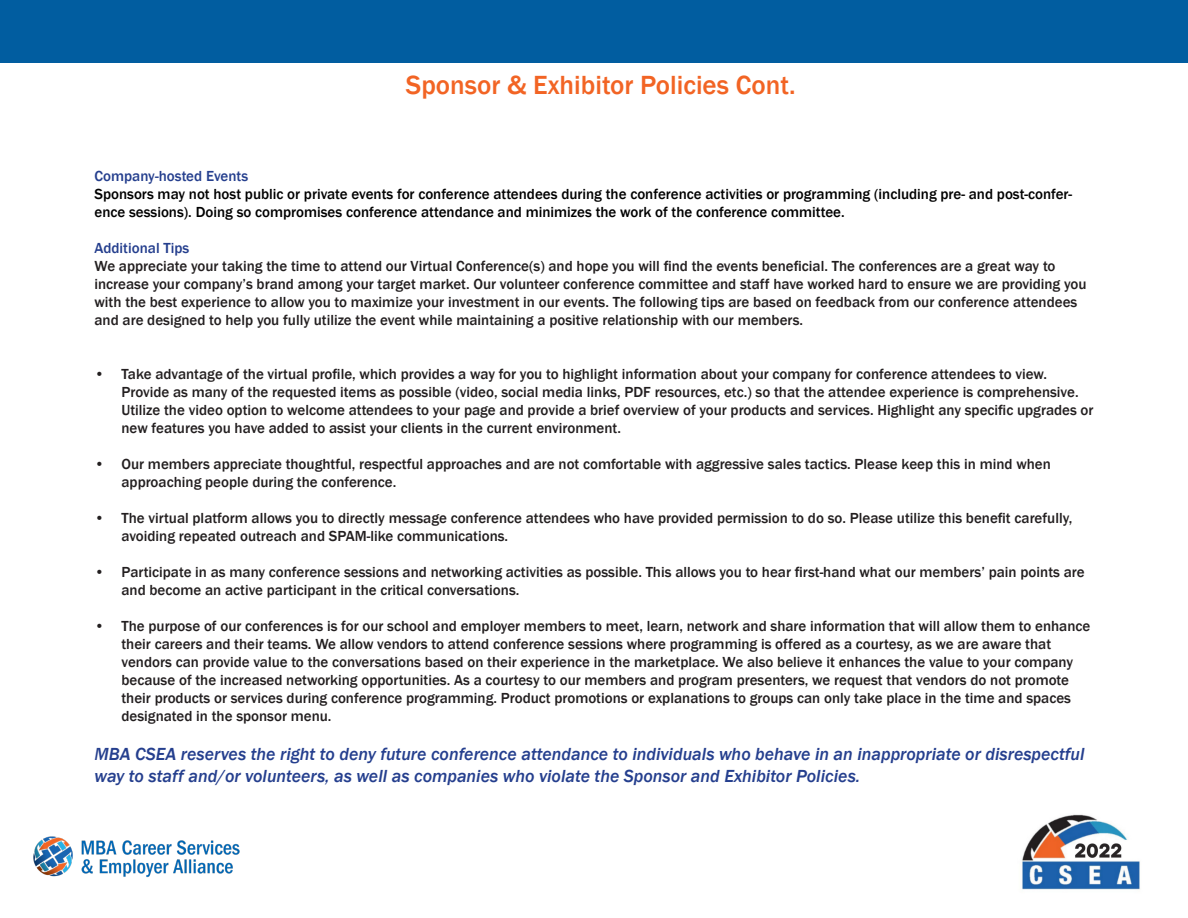
<style>
.page{position:relative;width:1188px;height:918px;background:#fff}
.page>*{position:absolute;margin:0;border:0;box-sizing:border-box;transform-origin:0 0}
.t1{font:500 27px "Franklin Gothic";color:#f26424}
.t2{font:italic 500 18px/21.6px "Franklin Gothic";color:#253f8e}
.t3{font:500 15px/18px "Franklin Gothic";color:#231f20}
.t4{font:500 15px/18px "Franklin Gothic";color:#000}
.t5{font:500 15px "Franklin Gothic";color:#253f8e}
</style>
<div class="page">
<div style="left:0;top:0;width:1188px;height:63px;background:#015da0"></div>
<img style="left:33px;top:836px;width:207px;height:42px">
<img style="left:1022px;top:814px;width:118px;height:76px">
<p class="t1" style="left:406px;top:68px;width:391px">Sponsor &amp; Exhibitor Policies Cont.</p>
<p class="t5" style="left:94px;top:167px;width:155px">Company-hosted Events</p>
<p class="t4" style="left:94px;top:185px;width:979px">Sponsors may not host public or private events for conference attendees during the conference activities or programming (including pre- and post-confer&shy;ence sessions). Doing so compromises conference attendance and minimizes the work of the conference committee.</p>
<p class="t5" style="left:94px;top:239px;width:96px">Additional Tips</p>
<p class="t3" style="left:94px;top:257px;width:994px">We appreciate your taking the time to attend our Virtual Conference(s) and hope you will find the events beneficial. The conferences are a great way to increase your company’s brand among your target market. Our volunteer conference committee and staff have worked hard to ensure we are providing you with the best experience to allow you to maximize your investment in our events. The following tips are based on feedback from our conference attendees and are designed to help you fully utilize the event while maintaining a positive relationship with our members.</p>
<p class="t3" style="left:122px;top:365px;width:974px;text-indent:-27px">• Take advantage of the virtual profile, which provides a way for you to highlight information about your company for conference attendees to view.<br>Provide as many of the requested items as possible (video, social media links, PDF resources, etc.) so that the attendee experience is comprehensive.<br>Utilize the video option to welcome attendees to your page and provide a brief overview of your products and services. Highlight any specific upgrades or new features you have added to assist your clients in the current environment.</p>
<p class="t3" style="left:122px;top:455px;width:931px;text-indent:-27px">• Our members appreciate thoughtful, respectful approaches and are not comfortable with aggressive sales tactics. Please keep this in mind when approaching people during the conference.</p>
<p class="t3" style="left:122px;top:509px;width:952px;text-indent:-27px">• The virtual platform allows you to directly message conference attendees who have provided permission to do so. Please utilize this benefit carefully, avoiding repeated outreach and SPAM-like communications.</p>
<p class="t3" style="left:122px;top:563px;width:965px;text-indent:-27px">• Participate in as many conference sessions and networking activities as possible. This allows you to hear first-hand what our members’ pain points are and become an active participant in the critical conversations.</p>
<p class="t3" style="left:122px;top:617px;width:970px;text-indent:-27px">• The purpose of our conferences is for our school and employer members to meet, learn, network and share information that will allow them to enhance their careers and their teams. We allow vendors to attend conference sessions where programming is offered as a courtesy, as we are aware that vendors can provide value to the conversations based on their experience in the marketplace. We also believe it enhances the value to your company because of the increased networking opportunities. As a courtesy to our members and program presenters, we request that vendors do not promote their products or services during conference programming. Product promotions or explanations to groups can only take place in the time and spaces designated in the sponsor menu.</p>
<p class="t2" style="left:94px;top:744px;width:992px">MBA CSEA reserves the right to deny future conference attendance to individuals who behave in an inappropriate or disrespectful way to staff and/or volunteers, as well as companies who violate the Sponsor and Exhibitor Policies.</p>
</div>
